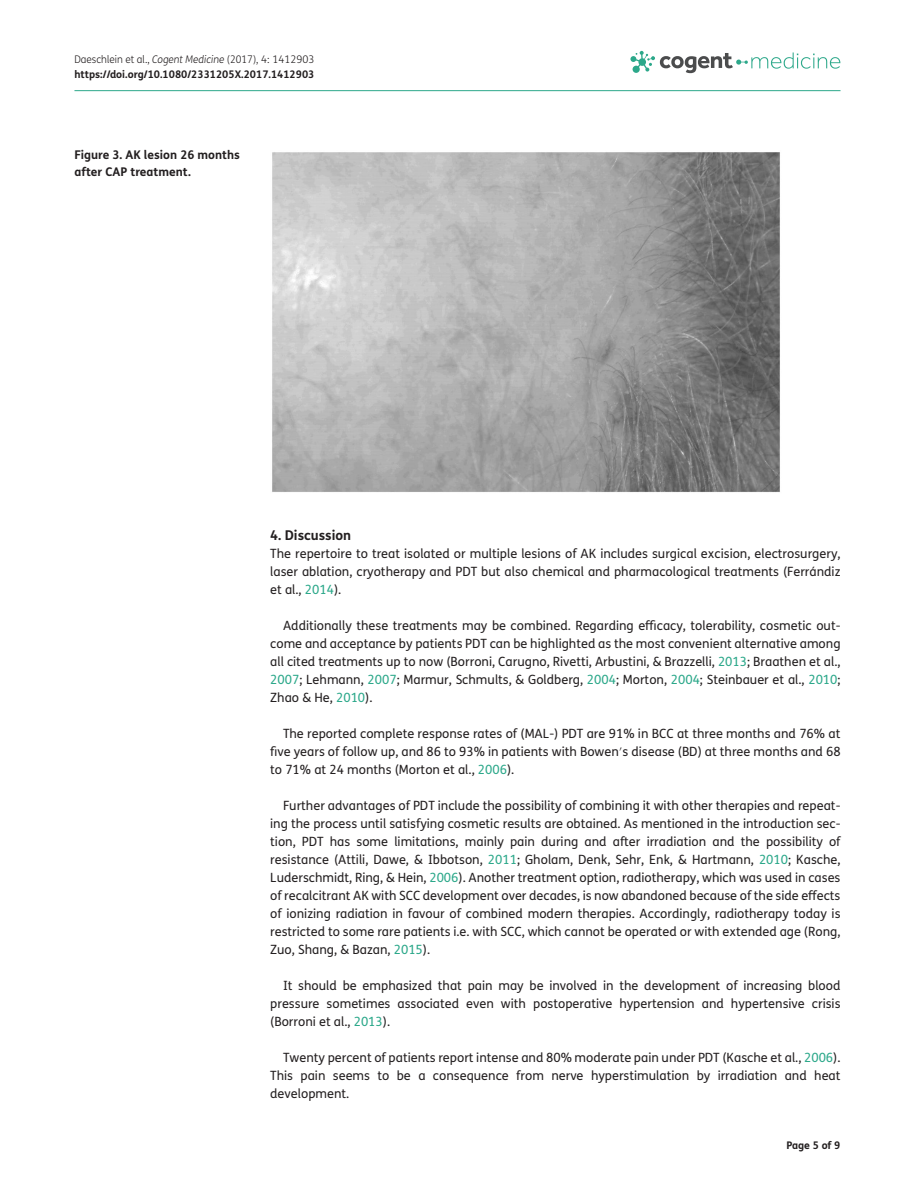
<style>
.page{position:relative;width:915px;height:1191px;background:#fff}
.page>*{position:absolute;margin:0;border:0;box-sizing:border-box;transform-origin:0 0}
.t1{font:700 13.5px "FS Me Pro";color:#231f20}
.t2{font:12.75px/18px "FS Me Pro";color:#231f20;text-align:justify}
.t3{font:700 12px/16.5px "FS Me Pro";color:#231f20}
.t4{font:700 10.5px/15px "FS Me Pro";color:#231f20}
.s1{font-weight:300}
.s2{font-weight:300;font-style:italic}
.s3{color:#2ca88a}
.s4{font-family:"STIX"}
</style>
<div class="page">
<hr style="left:74px;top:90px;width:766px;height:1px;background:#2ca88a">
<svg style="left:630px;top:51px;width:210px;height:22px"></svg>
<img style="left:272px;top:152px;width:508px;height:340px">
<p class="t4" style="left:74px;top:51px;width:241px"><span class="s1">Daeschlein et al.,</span> <span class="s2">Cogent Medicine</span> <span class="s1">(2017), 4: 1412903 </span>https://doi.org/10.1080/2331205X.2017.1412903</p>
<p class="t3" style="left:74px;top:146px;width:167px">Figure 3. AK lesion 26 months after CAP treatment.</p>
<p class="t1" style="left:270px;top:524px;width:82px">4. Discussion</p>
<p class="t2" style="left:270px;top:544px;width:571px">The repertoire to treat isolated or multiple lesions of AK includes surgical excision, electrosurgery, laser ablation, cryotherapy and PDT but also chemical and pharmacological treatments (Ferrándiz et al., <span class="s3">2014</span>).</p>
<p class="t2" style="left:270px;top:616px;width:571px;text-indent:13px">Additionally these treatments may be combined. Regarding efficacy, tolerability, cosmetic out&shy;come and acceptance by patients PDT can be highlighted as the most convenient alternative among all cited treatments up to now (Borroni, Carugno, Rivetti, Arbustini, &amp; Brazzelli, <span class="s3">2013</span>; Braathen et al., <span class="s3">2007</span>; Lehmann, <span class="s3">2007</span>; Marmur, Schmults, &amp; Goldberg, <span class="s3">2004</span>; Morton, <span class="s3">2004</span>; Steinbauer et al., <span class="s3">2010</span>; Zhao &amp; He, <span class="s3">2010</span>).</p>
<p class="t2" style="left:270px;top:724px;width:571px;text-indent:13px">The reported complete response rates of (MAL-) PDT are 91% in BCC at three months and 76% at five years of follow up, and 86 to 93% in patients with Bowen<span class="s4">′</span>s disease (BD) at three months and 68 to 71% at 24 months (Morton et al., <span class="s3">2006</span>).</p>
<p class="t2" style="left:270px;top:796px;width:571px;text-indent:13px">Further advantages of PDT include the possibility of combining it with other therapies and repeat&shy;ing the process until satisfying cosmetic results are obtained. As mentioned in the introduction sec&shy;tion, PDT has some limitations, mainly pain during and after irradiation and the possibility of resistance (Attili, Dawe, &amp; Ibbotson, <span class="s3">2011</span>; Gholam, Denk, Sehr, Enk, &amp; Hartmann, <span class="s3">2010</span>; Kasche, Luderschmidt, Ring, &amp; Hein, <span class="s3">2006</span>). Another treatment option, radiotherapy, which was used in cases of recalcitrant AK with SCC development over decades, is now abandoned because of the side effects of ionizing radiation in favour of combined modern therapies. Accordingly, radiotherapy today is restricted to some rare patients i.e. with SCC, which cannot be operated or with extended age (Rong, Zuo, Shang, &amp; Bazan, <span class="s3">2015</span>).</p>
<p class="t2" style="left:270px;top:976px;width:571px;text-indent:13px">It should be emphasized that pain may be involved in the development of increasing blood pressure sometimes associated even with postoperative hypertension and hypertensive crisis (Borroni et al., <span class="s3">2013</span>).</p>
<p class="t2" style="left:270px;top:1048px;width:571px;text-indent:13px">Twenty percent of patients report intense and 80% moderate pain under PDT (Kasche et al., <span class="s3">2006</span>).<br>This pain seems to be a consequence from nerve hyperstimulation by irradiation and heat development.</p>
<p class="t4" style="left:786px;top:1137px;width:56px">Page 5 of 9</p>
</div>
